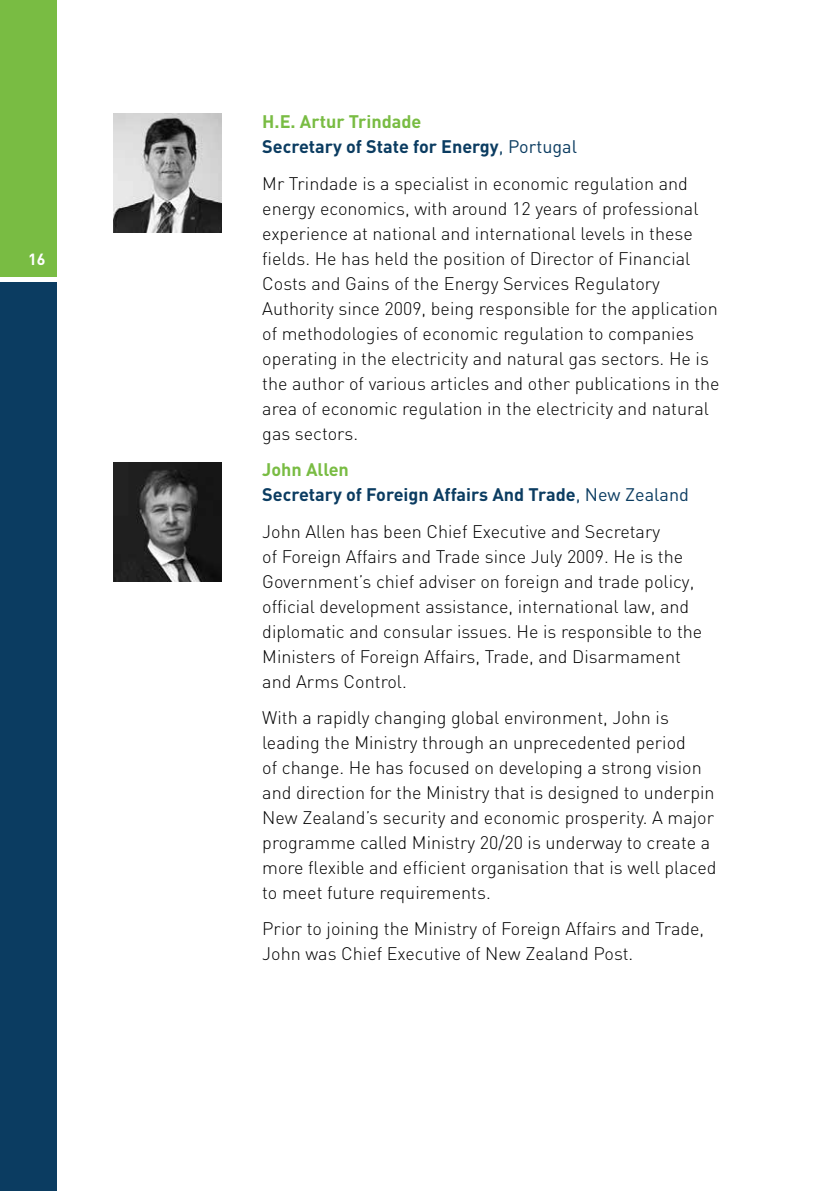
<style>
.page{position:relative;width:840px;height:1191px;background:#fff}
.page>*{position:absolute;margin:0;border:0;box-sizing:border-box;transform-origin:0 0}
.t1{font:300 18px/25px "DIN";color:#000}
.t2{font:700 18px/25px "DIN";color:#0b3c61}
.t3{font:700 16px "DIN";color:#fff}
.s1{color:#79bc43}
.s2{font-weight:400}
</style>
<div class="page">
<div style="left:0;top:0;width:57px;height:277px;background:#79bc43"></div>
<div style="left:0;top:282px;width:57px;height:909px;background:#0b3c61"></div>
<img style="left:113px;top:113px;width:108px;height:119px">
<img style="left:113px;top:462px;width:108px;height:120px">
<p class="t3" style="left:28px;top:249px;width:19px">16</p>
<p class="t2" style="left:262px;top:109px;width:316px"><span class="s1">H.E. Artur Trindade<br></span>Secretary of State for Energy<span class="s2">, Portugal</span></p>
<p class="t1" style="left:262px;top:171px;width:458px">Mr Trindade is a specialist in economic regulation and energy economics, with around 12 years of professional experience at national and international levels in these fields. He has held the position of Director of Financial Costs and Gains of the Energy Services Regulatory Authority since 2009, being responsible for the application of methodologies of economic regulation to companies operating in the electricity and natural gas sectors. He is the author of various articles and other publications in the area of economic regulation in the electricity and natural gas sectors.</p>
<p class="t2" style="left:262px;top:456px;width:428px"><span class="s1">John Allen<br></span>Secretary of Foreign Affairs And Trade<span class="s2">, New Zealand</span></p>
<p class="t1" style="left:262px;top:518px;width:441px">John Allen has been Chief Executive and Secretary<br>of Foreign Affairs and Trade since July 2009. He is the Government’s chief adviser on foreign and trade policy, official development assistance, international law, and diplomatic and consular issues. He is responsible to the Ministers of Foreign Affairs, Trade, and Disarmament and Arms Control.</p>
<p class="t1" style="left:262px;top:705px;width:455px">With a rapidly changing global environment, John is leading the Ministry through an unprecedented period<br>of change. He has focused on developing a strong vision and direction for the Ministry that is designed to underpin New Zealand’s security and economic prosperity. A major programme called Ministry 20/20 is underway to create a more flexible and efficient organisation that is well placed to meet future requirements.</p>
<p class="t1" style="left:262px;top:916px;width:443px">Prior to joining the Ministry of Foreign Affairs and Trade,<br>John was Chief Executive of New Zealand Post.</p>
</div>
